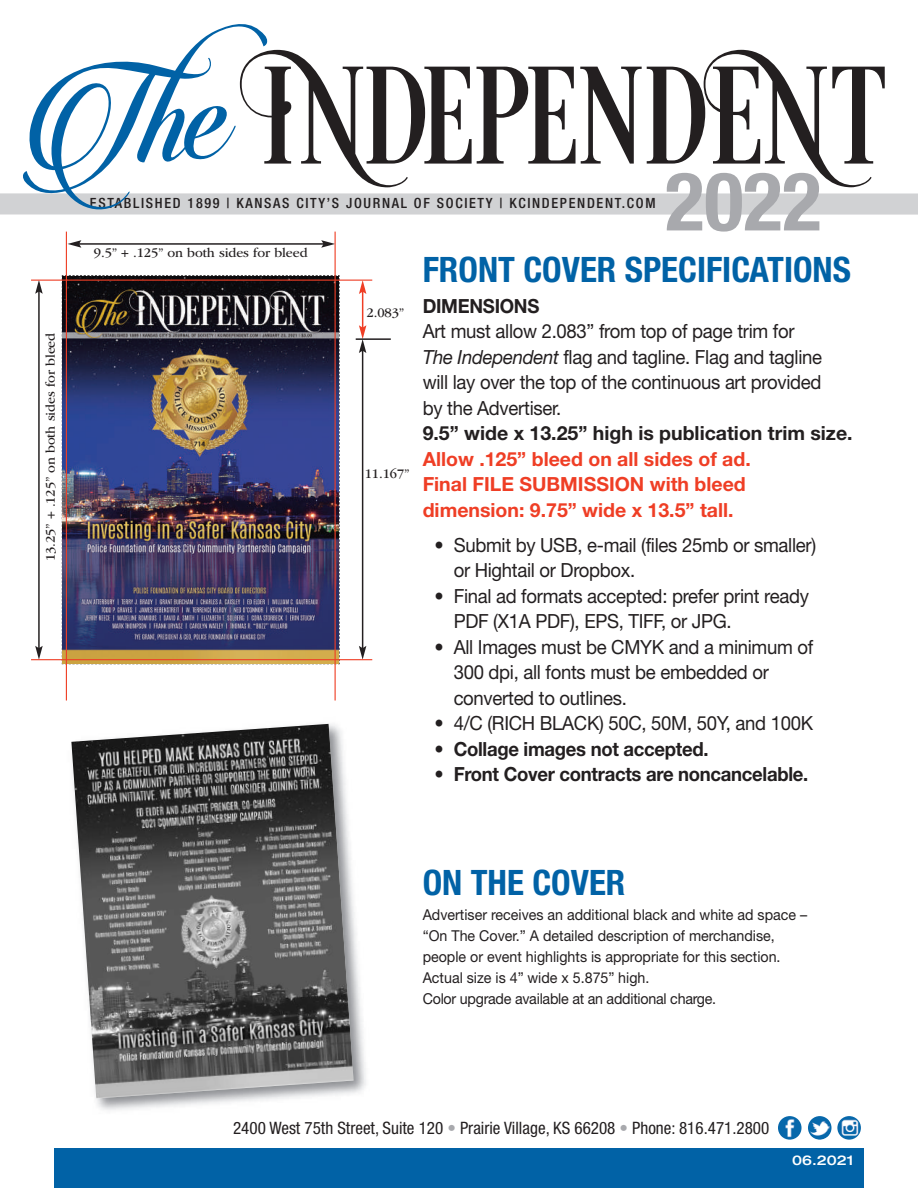
<style>
.page{position:relative;width:918px;height:1188px;background:#fff}
.page>*{position:absolute;margin:0;border:0;box-sizing:border-box;transform-origin:0 0}
.t1{font:700 condensed 81.3px "Helvetica Neue LT Std";color:#a8a9ad}
.t2{font:700 condensed 35.1px "Helvetica Neue LT Std";color:#0162a6}
.t3{font:19.5px/25.5px "Helvetica Neue LT Std";letter-spacing:-.015em;color:#231f20;scale:.95 1}
.t4{font:700 19.5px/25.5px "Helvetica Neue LT Std";color:#ef3e25}
.t5{font:700 19.5px "Helvetica Neue LT Std";letter-spacing:-.015em;color:#231f20;scale:.95 1}
.t6{font:700 19.5px "Helvetica Neue LT Std";letter-spacing:-.015em;color:#231f20}
.t7{font:condensed 17.1px "Helvetica Neue LT Std";color:#231f20}
.t8{font:15px/21px "Helvetica Neue LT Std";color:#231f20;scale:.95 1}
.t9{font:500 condensed 14.1px "Helvetica Neue LT Std";letter-spacing:.12em;color:#231f20}
.t10{font:13.65px "ITC Garamond Std";letter-spacing:-.005em;color:#231f20}
.t11{font:500 expanded 13.5px "Helvetica Neue LT Std";color:#fff}
.s1{font-style:italic}
.s2{font-weight:400}
.s3{color:#a8a9ad}
</style>
<div class="page">
<img style="left:63px;top:276px;width:276px;height:387px">
<img style="left:96px;top:723px;width:270px;height:387px">
<img style="left:71px;top:724px;width:283px;height:374px">
<hr style="left:362px;top:350px;width:1px;height:298px;background:#231f20">
<svg style="left:359px;top:646px;width:7px;height:13px"></svg>
<hr style="left:79px;top:243px;width:245px;height:2px;background:#231f20">
<svg style="left:68px;top:240px;width:13px;height:8px"></svg>
<svg style="left:321px;top:240px;width:14px;height:8px"></svg>
<hr style="left:362px;top:291px;width:1px;height:37px;background:#ef3e25">
<svg style="left:359px;top:281px;width:7px;height:13px"></svg>
<svg style="left:359px;top:325px;width:7px;height:28px"></svg>
<hr style="left:356px;top:338px;width:35px;height:2px;background:#231f20">
<hr style="left:38px;top:291px;width:2px;height:357px;background:#231f20">
<svg style="left:35px;top:646px;width:8px;height:13px"></svg>
<svg style="left:35px;top:281px;width:8px;height:13px"></svg>
<hr style="left:31px;top:280px;width:341px;height:1px;background:#ef3e25">
<hr style="left:31px;top:659px;width:341px;height:1px;background:#ef3e25">
<hr style="left:66px;top:232px;width:1px;height:469px;background:#ef3e25">
<hr style="left:335px;top:232px;width:1px;height:469px;background:#ef3e25">
<div style="left:54px;top:1149px;width:810px;height:39px;background:#0162a6"></div>
<img style="left:778px;top:1116px;width:24px;height:24px">
<img style="left:808px;top:1116px;width:24px;height:24px">
<img style="left:837px;top:1116px;width:24px;height:24px">
<div style="left:0;top:193px;width:918px;height:22px;background:#d1d2d4"></div>
<svg style="left:269px;top:50px;width:616px;height:137px"></svg>
<svg style="left:269px;top:67px;width:22px;height:97px"></svg>
<svg style="left:704px;top:50px;width:168px;height:137px"></svg>
<svg style="left:21px;top:24px;width:248px;height:191px"></svg>
<p class="t10" style="left:45px;top:561px;width:230px;rotate:-90deg">13.25” + .125” on both sides for bleed</p>
<p class="t9" style="left:90px;top:198px;width:567px">ESTABLISHED 1899 | KANSAS CITY’S JOURNAL OF SOCIETY | KCINDEPENDENT.COM</p>
<h1 class="t1" style="left:665px;top:172px;width:158px">2022</h1>
<p class="t10" style="left:94px;top:247px;width:215px">9.5” + .125” on both sides for bleed</p>
<p class="t10" style="left:367px;top:307px;width:39px">2.083”</p>
<p class="t10" style="left:365px;top:468px;width:47px">11.167”</p>
<h2 class="t2" style="left:423px;top:256px;width:430px">FRONT COVER SPECIFICATIONS</h2>
<p class="t5" style="left:423px;top:299px;width:124px">DIMENSIONS</p>
<p class="t3" style="left:423px;top:320px;width:422px">Art must allow 2.083” from top of page trim for <span class="s1">The Independent</span> flag and tagline. Flag and tagline will lay over the top of the continuous art provided by the Advertiser.</p>
<p class="t6" style="left:423px;top:426px;width:431px">9.5” wide x 13.25” high is publication trim size.</p>
<p class="t4" style="left:423px;top:448px;width:330px">Allow .125” bleed on all sides of ad.<br>Final FILE SUBMISSION with bleed dimension: 9.75” wide x 13.5” tall.</p>
<p class="t3" style="left:454px;top:534px;width:383px;text-indent:-19px">• Submit by USB, e-mail (files 25mb or smaller) or Hightail or Dropbox.</p>
<p class="t3" style="left:454px;top:585px;width:376px;text-indent:-19px">• Final ad formats accepted: prefer print ready<br>PDF (X1A PDF), EPS, TIFF, or JPG.</p>
<p class="t3" style="left:454px;top:636px;width:380px;text-indent:-19px">• All Images must be CMYK and a minimum of<br>300 dpi, all fonts must be embedded or converted to outlines.</p>
<p class="t3" style="left:434px;top:713px;width:400px">• 4/C (RICH BLACK) 50C, 50M, 50Y, and 100K</p>
<p class="t5" style="left:434px;top:742px;width:290px"><span class="s2">•</span> Collage images not accepted.</p>
<p class="t5" style="left:434px;top:767px;width:395px"><span class="s2">•</span> Front Cover contracts are noncancelable.</p>
<h2 class="t2" style="left:423px;top:870px;width:204px">ON THE COVER</h2>
<p class="t8" style="left:423px;top:906px;width:406px">Advertiser receives an additional black and white ad space – “On The Cover.” A detailed description of merchandise, people or event highlights is appropriate for this section.<br>Actual size is 4” wide x 5.875” high.<br>Color upgrade available at an additional charge.</p>
<p class="t7" style="left:233px;top:1122px;width:538px">2400 West 75th Street, Suite 120 <span class="s3">•</span> Prairie Village, KS 66208 <span class="s3">•</span> Phone: 816.471.2800</p>
<p class="t11" style="left:792px;top:1153px;width:63px">06.2021</p>
</div>
